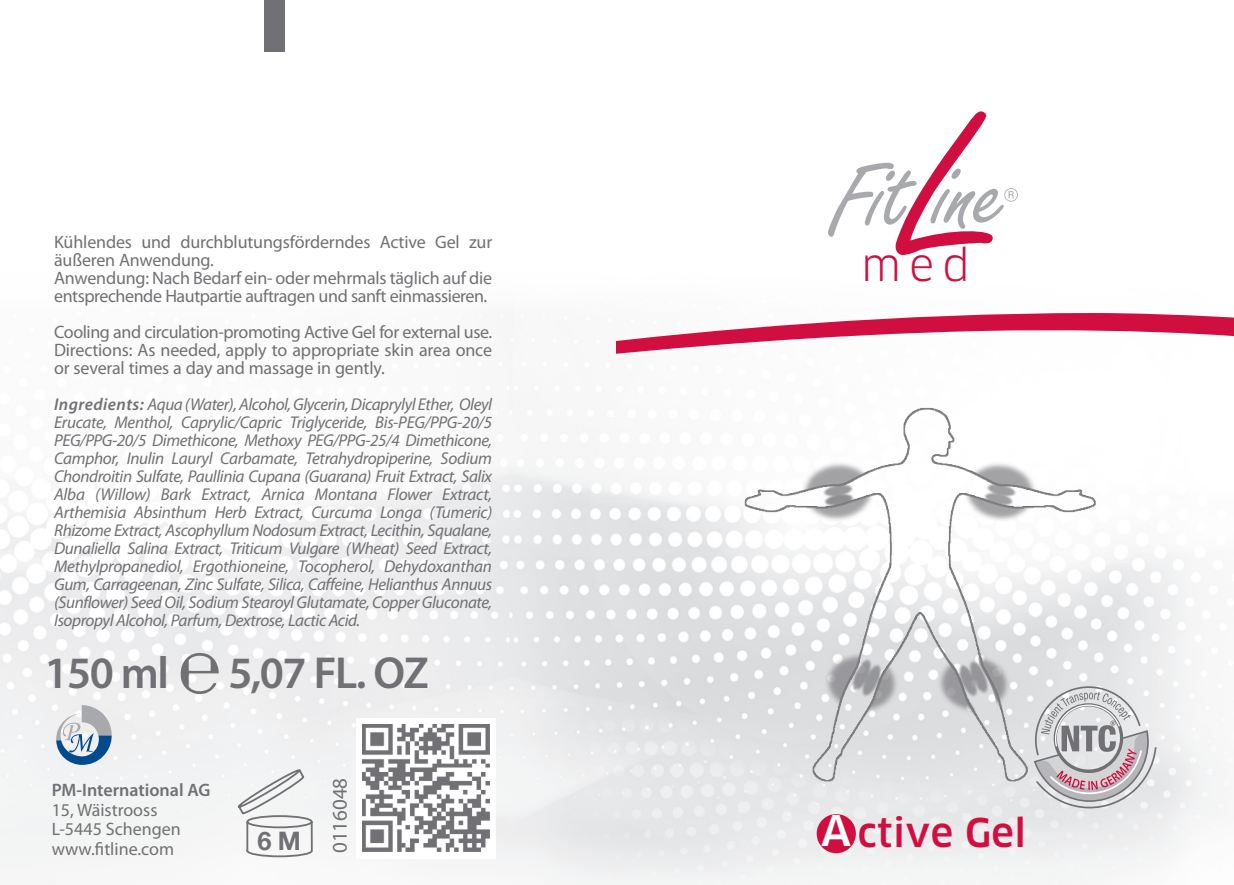
<style>
.page{position:relative;width:1234px;height:885px;background:#fff}
.page>*{position:absolute;margin:0;border:0;box-sizing:border-box;transform-origin:0 0}
.t1{font:600 45px "Myriad Pro";letter-spacing:-.035em;color:#717074}
.t2{font:43.2px "Clan Pro";color:#d10e40}
.t3{font:500 38.7px "Clan Pro";letter-spacing:.01em;color:#d10e40}
.t4{font:700 25.5px "Helvetica Neue";color:#717074}
.t5{font:21px "Myriad Pro";color:#717074}
.t6{font:18px/18px "Myriad Pro";letter-spacing:-.01em;color:#717074}
.t7{font:600 18px "Myriad Pro";color:#717074}
.t8{font:italic 17.1px/18px "Myriad Pro";letter-spacing:-.025em;color:#717074;text-align:justify}
.s1{font-weight:600}
.s2{font-size:41.4px;color:#fff}
</style>
<div class="page">
<img style="left:0;top:456px;width:1223px;height:428px">
<div style="left:264px;top:0;width:20px;height:51px;background:#717074"></div>
<svg style="left:181px;top:653px;width:38px;height:41px;background:#c5c5c7"></svg>
<svg style="left:1033px;top:686px;width:123px;height:122px;background:#cfcbce"></svg>
<div style="left:356px;top:718px;width:139px;height:140px;background:#fff"></div>
<img style="left:362px;top:724px;width:127px;height:127px">
<img style="left:728px;top:407px;width:380px;height:384px">
<div style="left:816px;top:814px;width:39px;height:39px;background:#d10e40;border-radius:50%"></div>
<svg style="left:236px;top:767px;width:77px;height:91px"></svg>
<svg style="left:828px;top:111px;width:189px;height:144px"></svg>
<svg style="left:616px;top:313px;width:617px;height:41px"></svg>
<svg style="left:56px;top:705px;width:56px;height:59px"></svg>
<p class="t6" style="left:54px;top:232px;width:439px">Kühlendes und durchblutungsförderndes Active Gel zur äußeren Anwendung.<br>Anwendung: Nach Bedarf ein- oder mehrmals täglich auf die entsprechende Hautpartie auftragen und sanft einmassieren.</p>
<p class="t6" style="left:54px;top:322px;width:439px;text-align:justify">Cooling and circulation-promoting Active Gel for external use.<br>Directions: As needed, apply to appropriate skin area once or several times a day and massage in gently.</p>
<p class="t8" style="left:54px;top:394px;width:439px"><span class="s1">Ingredients:</span> Aqua (Water), Alcohol, Glycerin, Dicaprylyl Ether, Oleyl Erucate, Menthol, Caprylic/Capric Triglyceride, Bis-PEG/PPG-20/5<br>PEG/PPG-20/5 Dimethicone, Methoxy PEG/PPG-25/4 Dimethicone, Camphor, Inulin Lauryl Carbamate, Tetrahydropiperine, Sodium Chondroitin Sulfate, Paullinia Cupana (Guarana) Fruit Extract, Salix Alba (Willow) Bark Extract, Arnica Montana Flower Extract, Arthemisia Absinthum Herb Extract, Curcuma Longa (Tumeric)<br>Rhizome Extract, Ascophyllum Nodosum Extract, Lecithin, Squalane, Dunaliella Salina Extract, Triticum Vulgare (Wheat) Seed Extract, Methylpropanediol, Ergothioneine, Tocopherol, Dehydoxanthan Gum, Carrageenan, Zinc Sulfate, Silica, Caffeine, Helianthus Annuus (Sunflower) Seed Oil, Sodium Stearoyl Glutamate, Copper Gluconate, Isopropyl Alcohol, Parfum, Dextrose, Lactic Acid.</p>
<h1 class="t1" style="left:45px;top:644px;width:126px">150 ml</h1>
<h1 class="t1" style="left:228px;top:644px;width:202px">5,07 FL. OZ</h1>
<p class="t7" style="left:52px;top:778px;width:160px">PM-International AG</p>
<p class="t6" style="left:52px;top:799px;width:131px;line-height:19.5px">15, Wäistrooss<br>L-5445 Schengen www.fitline.com</p>
<h3 class="t4" style="left:257px;top:821px;width:45px">6 M</h3>
<p class="t5" style="left:327px;top:853px;width:77px;rotate:-90deg">0116048</p>
<h2 class="t2" style="left:861px;top:239px;width:110px">med</h2>
<h3 class="t3" style="left:820px;top:810px;width:206px"><span class="s2">A</span> ctive Gel</h3>
</div>
